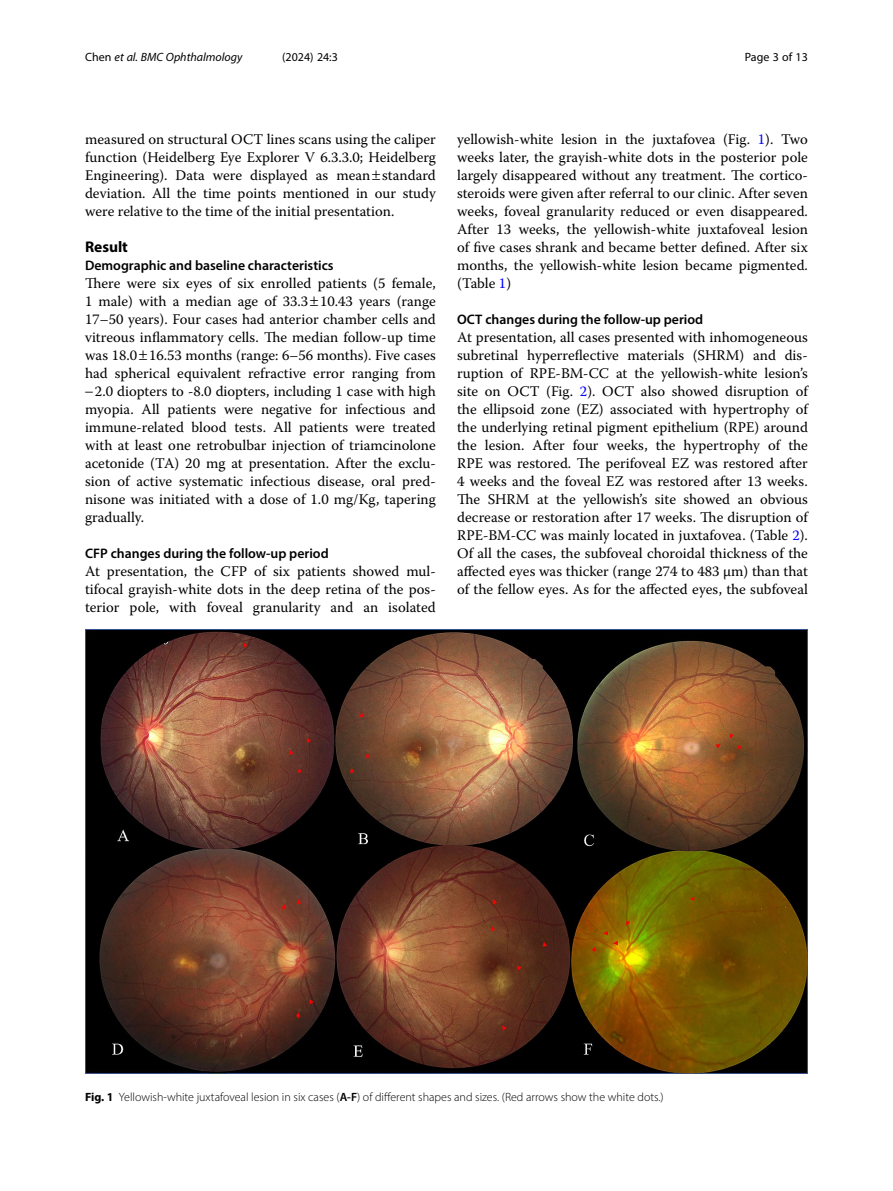
<style>
.page{position:relative;width:893px;height:1191px;background:#fff}
.page>*{position:absolute;margin:0;border:0;box-sizing:border-box;transform-origin:0 0}
.Head_1{font:700 15.45px "Myriad Pro";color:#000}
.Body_Text{font:14.7px/18px "Warnock Pro";color:#000;text-align:justify}
.Head_2{font:600 13.8px "Myriad Pro";color:#000}
.Head_2_After_1{font:600 13.8px "Myriad Pro";color:#000}
.Figure_Caption{font:300 12px "Myriad Pro";color:#000}
.t1{font:italic 12px "Myriad Pro";color:#000}
.t2{font:12px "Myriad Pro";color:#000}
.s1{font-style:normal}
.s2{color:#00f}
.s3{font-weight:700}
.s4{font-weight:600}
</style>
<div class="page">
<img style="left:85px;top:630px;width:723px;height:444px">
<p class="t1" style="left:85px;top:50px;width:159px"><span class="s1">Chen</span> et al. BMC Ophthalmology</p>
<p class="t2" style="left:282px;top:50px;width:57px">(2024) 24:3</p>
<p class="t2" style="left:745px;top:50px;width:65px">Page 3 of 13</p>
<p class="Body_Text" style="left:85px;top:130px;width:352px">measured on structural OCT lines scans using the caliper function (Heidelberg Eye Explorer V 6.3.3.0; Heidelberg Engineering). Data were displayed as mean standard deviation. All the time points mentioned in our study were relative to the time of the initial presentation.</p>
<p class="Head_1" style="left:85px;top:237px;width:44px">Result</p>
<p class="Head_2_After_1" style="left:85px;top:257px;width:250px">Demographic and baseline characteristics</p>
<p class="Body_Text" style="left:85px;top:274px;width:352px">There were six eyes of six enrolled patients (5 female, 1 male) with a median age of 33.3 10.43 years (range 17–50 years). Four cases had anterior chamber cells and vitreous inflammatory cells. The median follow-up time was 18.0 16.53 months (range: 6–56 months). Five cases had spherical equivalent refractive error ranging from −2.0 diopters to -8.0 diopters, including 1 case with high myopia. All patients were negative for infectious and immune-related blood tests. All patients were treated with at least one retrobulbar injection of triamcinolone acetonide (TA) 20 mg at presentation. After the exclu&shy;sion of active systematic infectious disease, oral pred&shy;nisone was initiated with a dose of 1.0 mg/Kg, tapering gradually.</p>
<p class="Head_2" style="left:85px;top:545px;width:245px">CFP changes during the follow-up period</p>
<p class="Body_Text" style="left:85px;top:562px;width:352px">At presentation, the CFP of six patients showed mul&shy;tifocal grayish-white dots in the deep retina of the pos&shy;terior pole, with foveal granularity and an isolated</p>
<p class="Body_Text" style="left:457px;top:130px;width:352px">yellowish-white lesion in the juxtafovea (Fig. <span class="s2">1</span>). Two weeks later, the grayish-white dots in the posterior pole largely disappeared without any treatment. The cortico&shy;steroids were given after referral to our clinic. After seven weeks, foveal granularity reduced or even disappeared.<br>After 13 weeks, the yellowish-white juxtafoveal lesion of five cases shrank and became better defined. After six months, the yellowish-white lesion became pigmented. (Table <span class="s2">1</span>)</p>
<p class="Head_2" style="left:457px;top:311px;width:248px">OCT changes during the follow-up period</p>
<p class="Body_Text" style="left:457px;top:328px;width:352px">At presentation, all cases presented with inhomogeneous subretinal hyperreflective materials (SHRM) and dis&shy;ruption of RPE-BM-CC at the yellowish-white lesion’s site on OCT (Fig. <span class="s2">2</span>). OCT also showed disruption of the ellipsoid zone (EZ) associated with hypertrophy of the underlying retinal pigment epithelium (RPE) around the lesion. After four weeks, the hypertrophy of the RPE was restored. The perifoveal EZ was restored after 4 weeks and the foveal EZ was restored after 13 weeks.<br>The SHRM at the yellowish’s site showed an obvious decrease or restoration after 17 weeks. The disruption of RPE-BM-CC was mainly located in juxtafovea. (Table <span class="s2">2</span>).<br>Of all the cases, the subfoveal choroidal thickness of the affected eyes was thicker (range 274 to 483 μm) than that of the fellow eyes. As for the affected eyes, the subfoveal</p>
<p class="Figure_Caption" style="left:85px;top:1089px;width:580px"><span class="s3">Fig. 1</span> Yellowish-white juxtafoveal lesion in six cases (<span class="s4">A-F</span>) of different shapes and sizes. (Red arrows show the white dots.)</p>
</div>
